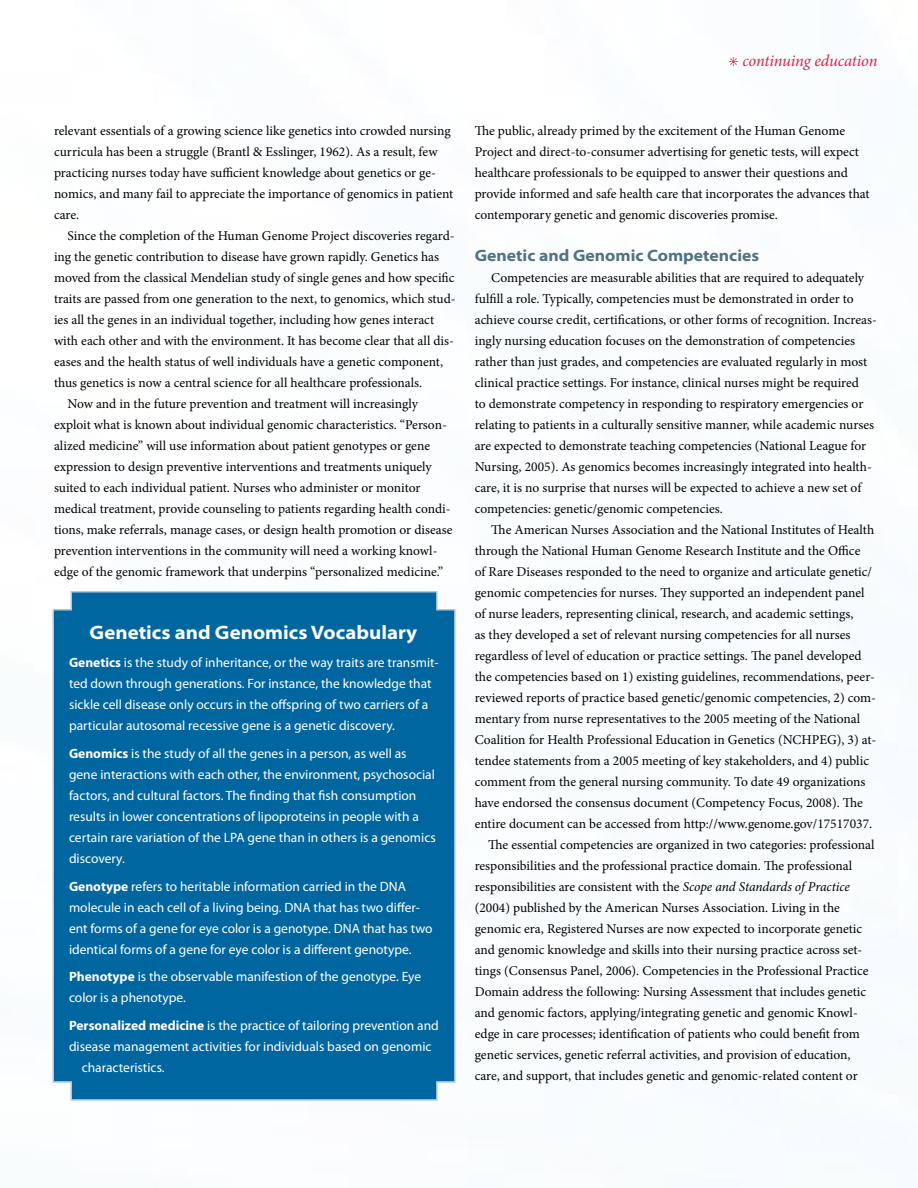
<style>
.page{position:relative;width:918px;height:1188px;background:#fff}
.page>*{position:absolute;margin:0;border:0;box-sizing:border-box;transform-origin:0 0}
.t1{font:700 semi-expanded 19.5px "Myriad Pro";color:#fff}
.t2{font:700 semi-expanded 16.5px "Myriad Pro";color:#507282}
.t3{font:italic 16.5px "Minion Pro";letter-spacing:-.01em;color:#d62544}
.t4{font:13.5px/21px "Minion Pro";color:#000}
.t5{font:13.5px/21px "Myriad Pro";color:#fff}
.s1{font-weight:700}
.s2{font-style:italic}
</style>
<div class="page">
<div style="left:52px;top:591px;width:404px;height:510px;background:#00669f"></div>
<p class="t3" style="left:728px;top:49px;width:151px">• continuing education</p>
<p class="t4" style="left:54px;top:120px;width:401px">relevant essentials of a growing science like genetics into crowded nursing curricula has been a struggle (Brantl &amp; Esslinger, 1962). As a result, few practicing nurses today have sufficient knowledge about genetics or ge&shy;nomics, and many fail to appreciate the importance of genomics in patient care.</p>
<p class="t4" style="left:68px;top:225px;width:389px">Since the completion of the Human Genome Project discoveries regard-</p>
<p class="t4" style="left:54px;top:246px;width:387px">ing the genetic contribution to disease have grown rapidly. Genetics has</p>
<p class="t4" style="left:54px;top:267px;width:402px">moved from the classical Mendelian study of single genes and how specific</p>
<p class="t4" style="left:54px;top:288px;width:403px">traits are passed from one generation to the next, to genomics, which stud-</p>
<p class="t4" style="left:54px;top:309px;width:382px">ies all the genes in an individual together, including how genes interact</p>
<p class="t4" style="left:54px;top:330px;width:401px">with each other and with the environment. It has become clear that all dis-</p>
<p class="t4" style="left:54px;top:351px;width:391px">eases and the health status of well individuals have a genetic component,</p>
<p class="t4" style="left:54px;top:372px;width:370px">thus genetics is now a central science for all healthcare professionals.</p>
<p class="t4" style="left:68px;top:393px;width:352px">Now and in the future prevention and treatment will increasingly</p>
<p class="t4" style="left:54px;top:414px;width:394px">exploit what is known about individual genomic characteristics. “Person-</p>
<p class="t4" style="left:54px;top:435px;width:378px">alized medicine” will use information about patient genotypes or gene</p>
<p class="t4" style="left:54px;top:456px;width:379px">expression to design preventive interventions and treatments uniquely</p>
<p class="t4" style="left:54px;top:477px;width:368px">suited to each individual patient. Nurses who administer or monitor</p>
<p class="t4" style="left:54px;top:498px;width:398px">medical treatment, provide counseling to patients regarding health condi-</p>
<p class="t4" style="left:54px;top:519px;width:400px">tions, make referrals, manage cases, or design health promotion or disease</p>
<p class="t4" style="left:54px;top:540px;width:385px">prevention interventions in the community will need a working knowl-</p>
<p class="t4" style="left:54px;top:561px;width:391px">edge of the genomic framework that underpins “personalized medicine.”</p>
<h1 class="t1" style="left:90px;top:622px;width:329px">Genetics and Genomics Vocabulary</h1>
<p class="t5" style="left:69px;top:652px;width:371px"><span class="s1">Genetics</span> is the study of inheritance, or the way traits are transmit&shy;ted down through generations. For instance, the knowledge that sickle cell disease only occurs in the offspring of two carriers of a particular autosomal recessive gene is a genetic discovery.</p>
<p class="t5" style="left:69px;top:743px;width:368px"><span class="s1">Genomics</span> is the study of all the genes in a person, as well as gene interactions with each other, the environment, psychosocial factors, and cultural factors. The finding that fish consumption results in lower concentrations of lipoproteins in people with a certain rare variation of the LPA gene than in others is a genomics discovery.</p>
<p class="t5" style="left:69px;top:875px;width:365px"><span class="s1">Genotype</span> refers to heritable information carried in the DNA molecule in each cell of a living being. DNA that has two differ&shy;ent forms of a gene for eye color is a genotype. DNA that has two identical forms of a gene for eye color is a different genotype.</p>
<p class="t5" style="left:69px;top:966px;width:354px"><span class="s1">Phenotype</span> is the observable manifestion of the genotype. Eye color is a phenotype.</p>
<p class="t5" style="left:69px;top:1015px;width:371px"><span class="s1">Personalized medicine</span> is the practice of tailoring prevention and</p>
<p class="t5" style="left:69px;top:1036px;width:364px">disease management activities for individuals based on genomic</p>
<p class="t5" style="left:82px;top:1057px;width:84px">characteristics.</p>
<p class="t4" style="left:475px;top:120px;width:396px">The public, already primed by the excitement of the Human Genome Project and direct-to-consumer advertising for genetic tests, will expect healthcare professionals to be equipped to answer their questions and provide informed and safe health care that incorporates the advances that contemporary genetic and genomic discoveries promise.</p>
<p class="t2" style="left:475px;top:246px;width:286px">Genetic and Genomic Competencies</p>
<p class="t4" style="left:475px;top:267px;width:404px;text-indent:17px">Competencies are measurable abilities that are required to adequately fulfill a role. Typically, competencies must be demonstrated in order to achieve course credit, certifications, or other forms of recognition. Increas&shy;ingly nursing education focuses on the demonstration of competencies rather than just grades, and competencies are evaluated regularly in most clinical practice settings. For instance, clinical nurses might be required<br>to demonstrate competency in responding to respiratory emergencies or relating to patients in a culturally sensitive manner, while academic nurses are expected to demonstrate teaching competencies (National League for Nursing, 2005). As genomics becomes increasingly integrated into health&shy;care, it is no surprise that nurses will be expected to achieve a new set of competencies: genetic/genomic competencies.</p>
<p class="t4" style="left:491px;top:519px;width:384px">The American Nurses Association and the National Institutes of Health</p>
<p class="t4" style="left:475px;top:540px;width:387px">through the National Human Genome Research Institute and the Office</p>
<p class="t4" style="left:475px;top:561px;width:399px">of Rare Diseases responded to the need to organize and articulate genetic/</p>
<p class="t4" style="left:475px;top:582px;width:391px">genomic competencies for nurses. They supported an independent panel</p>
<p class="t4" style="left:475px;top:603px;width:380px">of nurse leaders, representing clinical, research, and academic settings,</p>
<p class="t4" style="left:475px;top:624px;width:377px">as they developed a set of relevant nursing competencies for all nurses</p>
<p class="t4" style="left:475px;top:645px;width:389px">regardless of level of education or practice settings. The panel developed</p>
<p class="t4" style="left:475px;top:666px;width:402px">the competencies based on 1) existing guidelines, recommendations, peer-</p>
<p class="t4" style="left:475px;top:687px;width:403px">reviewed reports of practice based genetic/genomic competencies, 2) com-</p>
<p class="t4" style="left:475px;top:708px;width:387px">mentary from nurse representatives to the 2005 meeting of the National</p>
<p class="t4" style="left:475px;top:729px;width:403px">Coalition for Health Professional Education in Genetics (NCHPEG), 3) at-</p>
<p class="t4" style="left:475px;top:750px;width:396px">tendee statements from a 2005 meeting of key stakeholders, and 4) public</p>
<p class="t4" style="left:475px;top:771px;width:392px">comment from the general nursing community. To date 49 organizations</p>
<p class="t4" style="left:475px;top:792px;width:390px">have endorsed the consensus document (Competency Focus, 2008). The</p>
<p class="t4" style="left:475px;top:813px;width:399px">entire document can be accessed from http://www.genome.gov/17517037.</p>
<p class="t4" style="left:488px;top:834px;width:388px">The essential competencies are organized in two categories: professional</p>
<p class="t4" style="left:475px;top:855px;width:379px">responsibilities and the professional practice domain. The professional</p>
<p class="t4" style="left:475px;top:876px;width:377px">responsibilities are consistent with the <span class="s2">Scope and Standards of Practice</span></p>
<p class="t4" style="left:475px;top:897px;width:367px">(2004) published by the American Nurses Association. Living in the</p>
<p class="t4" style="left:475px;top:918px;width:389px">genomic era, Registered Nurses are now expected to incorporate genetic</p>
<p class="t4" style="left:475px;top:939px;width:389px">and genomic knowledge and skills into their nursing practice across set-</p>
<p class="t4" style="left:475px;top:960px;width:395px">tings (Consensus Panel, 2006). Competencies in the Professional Practice</p>
<p class="t4" style="left:475px;top:981px;width:393px">Domain address the following: Nursing Assessment that includes genetic</p>
<p class="t4" style="left:475px;top:1002px;width:385px">and genomic factors, applying/integrating genetic and genomic Knowl-</p>
<p class="t4" style="left:475px;top:1023px;width:387px">edge in care processes; identification of patients who could benefit from</p>
<p class="t4" style="left:475px;top:1044px;width:377px">genetic services, genetic referral activities, and provision of education,</p>
<p class="t4" style="left:475px;top:1065px;width:384px">care, and support, that includes genetic and genomic-related content or</p>
</div>
